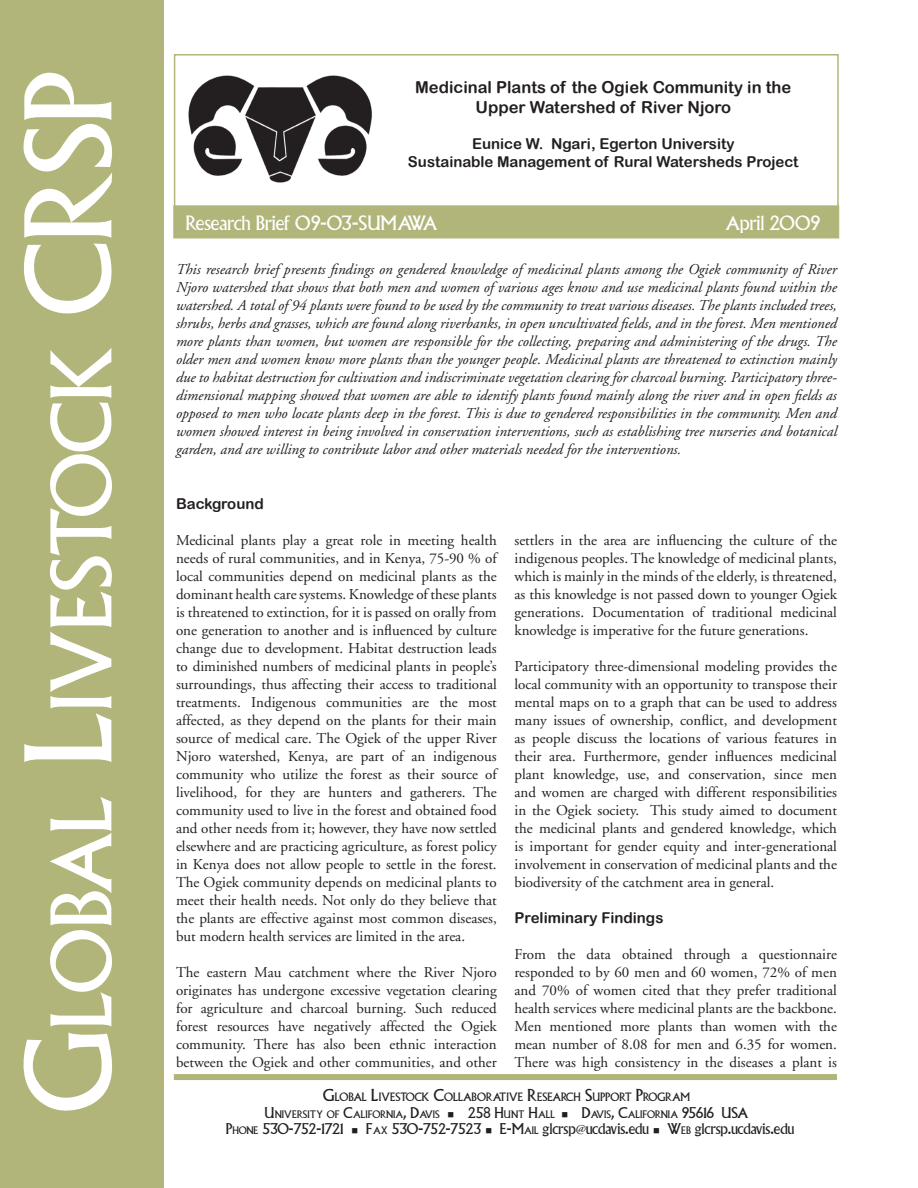
<style>
.page{position:relative;width:918px;height:1188px;background:#fff}
.page>*{position:absolute;margin:0;border:0;box-sizing:border-box;transform-origin:0 0}
.t1{font:108px "Furioso";color:#fff}
.t2{font:75.6px "Furioso";letter-spacing:-.015em;color:#fff}
.t3{font:18px "Furioso";color:#fff}
.t4{font:16.5px/19.8px "Arial Rounded MT Bold";color:#231f20;text-align:center}
.t5{font:15px/18px "Adobe Garamond";color:#231f20;text-align:justify}
.t6{font:italic 15px/18px "Adobe Garamond";color:#231f20;text-align:justify}
.t7{font:15px/18px "Arial Rounded MT Bold";color:#231f20;text-align:center}
.t8{font:13.5px "Furioso";color:#231f20}
.t9{font:10.5px "Furioso";color:#231f20}
.t10{font:9.45px "Furioso";color:#231f20}
.s1{font-size:108px}
.s2{font-size:15px}
.s3{font-size:13.5px}
.s4{font-style:inherit}
.s5{font-size:9.45px}
.s6{font-family:"Adobe Garamond"}
</style>
<div class="page">
<div style="left:174px;top:206px;width:665px;height:32px;background:#b1b579"></div>
<div style="left:0;top:0;width:164px;height:1188px;background:#b1b579"></div>
<div style="left:174px;top:1074px;width:663px;height:6px;background:#b1b579"></div>
<div style="left:174px;top:54px;width:665px;height:157px;border:2px solid #b1b579"></div>
<img style="left:188px;top:75px;width:184px;height:108px">
<h2 class="t2" style="left:34px;top:1029px;width:965px;rotate:-90deg">LOBAL <span class="s1">L</span>IVESTOCK <span class="s1">CRSP</span></h2>
<h1 class="t1" style="left:1px;top:1112px;width:86px;rotate:-90deg">G</h1>
<p class="t4" style="left:415px;top:77px;width:378px">Medicinal Plants of the Ogiek Community in the<br>Upper Watershed of River Njoro</p>
<p class="t7" style="left:408px;top:134px;width:392px">Eunice W. Ngari, Egerton University<br>Sustainable Management of Rural Watersheds Project</p>
<p class="t3" style="left:186px;top:211px;width:253px">Research Brief 09-03-SUMAWA</p>
<p class="t3" style="left:725px;top:211px;width:97px">April 2009</p>
<p class="t6" style="left:176px;top:260px;width:663px">This research brief presents findings on gendered knowledge of medicinal plants among the Ogiek community of River Njoro watershed that shows that both men and women of various ages know and use medicinal plants found within the watershed. A total of 94 plants were found to be used by the community to treat various diseases. The plants included trees, shrubs, herbs and grasses, which are found along riverbanks, in open uncultivated fields, and in the forest. Men mentioned more plants than women, but women are responsible for the collecting, preparing and administering of the drugs. The older men and women know more plants than the younger people. Medicinal plants are threatened to extinction mainly due to habitat destruction for cultivation and indiscriminate vegetation clearing for charcoal burning. Participatory three&shy;dimensional mapping showed that women are able to identify plants found mainly along the river and in open fields as opposed to men who locate plants deep in the forest. This is due to gendered responsibilities in the community. Men and women showed interest in being involved in conservation interventions, such as establishing tree nurseries and botanical garden, and are willing to contribute labor and other materials needed for the interventions.</p>
<p class="t7" style="left:176px;top:494px;width:89px">Background</p>
<p class="t5" style="left:176px;top:531px;width:322px">Medicinal plants play a great role in meeting health needs of rural communities, and in Kenya, 75-90 % of local communities depend on medicinal plants as the dominant health care systems. Knowledge of these plants is threatened to extinction, for it is passed on orally from one generation to another and is influenced by culture change due to development. Habitat destruction leads to diminished numbers of medicinal plants in people’s surroundings, thus affecting their access to traditional treatments. Indigenous communities are the most affected, as they depend on the plants for their main source of medical care. The Ogiek of the upper River Njoro watershed, Kenya, are part of an indigenous community who utilize the forest as their source of livelihood, for they are hunters and gatherers. The community used to live in the forest and obtained food and other needs from it; however, they have now settled elsewhere and are practicing agriculture, as forest policy in Kenya does not allow people to settle in the forest.<br>The Ogiek community depends on medicinal plants to meet their health needs. Not only do they believe that the plants are effective against most common diseases, but modern health services are limited in the area.</p>
<p class="t5" style="left:176px;top:963px;width:322px">The eastern Mau catchment where the River Njoro originates has undergone excessive vegetation clearing for agriculture and charcoal burning. Such reduced forest resources have negatively affected the Ogiek community. There has also been ethnic interaction between the Ogiek and other communities, and other</p>
<p class="t5" style="left:515px;top:531px;width:324px">settlers in the area are influencing the culture of the indigenous peoples. The knowledge of medicinal plants, which is mainly in the minds of the elderly, is threatened, as this knowledge is not passed down to younger Ogiek generations. Documentation of traditional medicinal knowledge is imperative for the future generations.</p>
<p class="t5" style="left:515px;top:657px;width:324px">Participatory three-dimensional modeling provides the local community with an opportunity to transpose their mental maps on to a graph that can be used to address many issues of ownership, conflict, and development as people discuss the locations of various features in their area. Furthermore, gender influences medicinal plant knowledge, use, and conservation, since men and women are charged with different responsibilities in the Ogiek society. This study aimed to document the medicinal plants and gendered knowledge, which is important for gender equity and inter-generational involvement in conservation of medicinal plants and the biodiversity of the catchment area in general.</p>
<p class="t7" style="left:515px;top:908px;width:150px">Preliminary Findings</p>
<p class="t5" style="left:515px;top:945px;width:324px">From the data obtained through a questionnaire responded to by 60 men and 60 women, 72% of men and 70% of women cited that they prefer traditional health services where medicinal plants are the backbone.<br>Men mentioned more plants than women with the mean number of 8.08 for men and 6.35 for women.<br>There was high consistency in the diseases a plant is</p>
<p class="t9" style="left:323px;top:1091px;width:368px"><span class="s2">G</span>LOBAL <span class="s2">L</span>IVESTOCK <span class="s2">C</span>OLLABORATIVE <span class="s2">R</span>ESEARCH <span class="s2">S</span>UPPORT <span class="s2">P</span>ROGRAM</p>
<p class="t10" style="left:265px;top:1108px;width:467px"><span class="s3">U</span>NIVERSITY OF <span class="s3">C</span>ALIFORNIA<span class="s3">, D</span>AVIS ■ <span class="s3">258 H</span>UNT <span class="s3">H</span>ALL ■ <span class="s3">D</span>AVIS<span class="s3">, C</span>ALIFORNIA <span class="s3">95616 USA</span></p>
<p class="t8" style="left:226px;top:1120px;width:570px"><span class="s4">P</span><span class="s5">HONE</span> <span class="s4">530-752-1721</span> ■ <span class="s4">F</span><span class="s5">AX</span> <span class="s4">530-752-7523</span> ■ <span class="s4">E-M</span><span class="s5">AIL</span> glcrsp<span class="s6">@</span>ucdavis.edu ■ <span class="s4">W</span><span class="s5">EB</span> glcrsp.ucdavis.edu</p>
</div>
